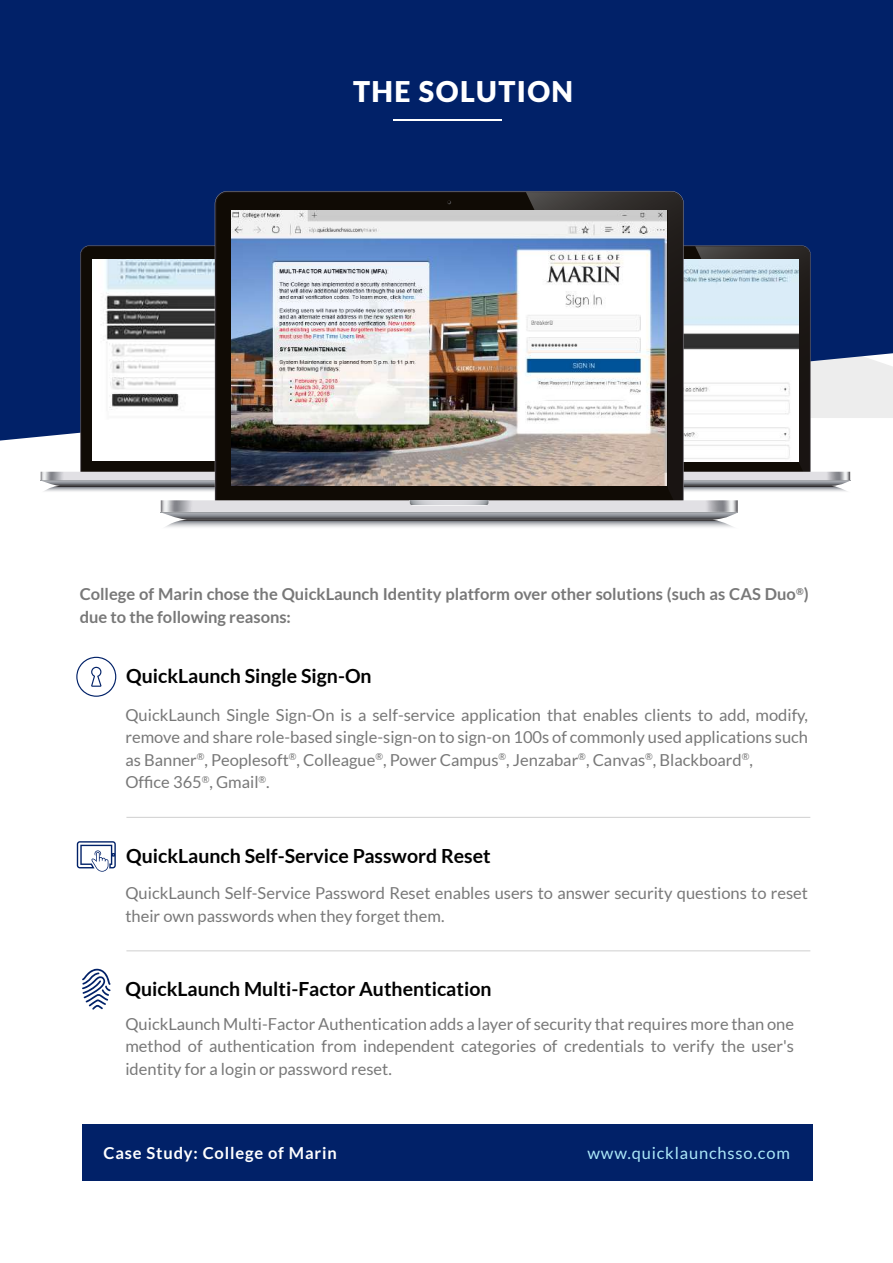
<style>
.page{position:relative;width:893px;height:1263px;background:#fff}
.page>*{position:absolute;margin:0;border:0;box-sizing:border-box;transform-origin:0 0}
.t1{font:900 28.5px "Lato";letter-spacing:.05em;color:#fff}
.t2{font:700 19.5px "Lato";color:#020202}
.t3{font:16.5px/22.5px "Lato";color:#787878}
.t4{font:700 16.5px/22.5px "Lato";color:#787878}
.t5{font:700 16.5px "Lato";letter-spacing:.05em;color:#fff}
.t6{font:16.5px "Lato";letter-spacing:.05em;color:#ace8f9}
</style>
<div class="page">
<div style="left:0;top:0;width:893px;height:441px;background:#012168"></div>
<svg style="left:41px;top:246px;width:810px;height:247px"></svg>
<img style="left:684px;top:260px;width:114px;height:201px">
<svg style="left:216px;top:193px;width:310px;height:307px;background:#17120c"></svg>
<svg style="left:526px;top:192px;width:157px;height:308px;background:#26221f"></svg>
<svg style="left:447px;top:201px;width:4px;height:3px"></svg>
<svg style="left:161px;top:500px;width:577px;height:27px;background:#b3b3b7"></svg>
<img style="left:231px;top:211px;width:436px;height:274px">
<hr style="left:393px;top:119px;width:108px;height:2px;background:#fff">
<div style="left:82px;top:1124px;width:731px;height:57px;background:#012168"></div>
<hr style="left:126px;top:817px;width:684px;height:1px;background:#cfcfcf">
<svg style="left:82px;top:969px;width:29px;height:41px"></svg>
<hr style="left:126px;top:950px;width:684px;height:1px;background:#cfcfcf">
<svg style="left:76px;top:657px;width:40px;height:40px"></svg>
<svg style="left:77px;top:841px;width:39px;height:31px"></svg>
<h1 class="t1" style="left:353px;top:75px;width:222px">THE SOLUTION</h1>
<p class="t4" style="left:80px;top:583px;width:731px">College of Marin chose the QuickLaunch Identity platform over other solutions (such as CAS Duo<sup>®</sup>) due to the following reasons:</p>
<p class="t2" style="left:126px;top:665px;width:247px">QuickLaunch Single Sign-On</p>
<p class="t3" style="left:125px;top:703px;width:684px">QuickLaunch Single Sign-On is a self-service application that enables clients to add, modify, remove and share role-based single-sign-on to sign-on 100s of commonly used applications such as Banner<sup>®</sup>, Peoplesoft<sup>®</sup>, Colleague<sup>®</sup>, Power Campus<sup>®</sup>, Jenzabar<sup>®</sup>, Canvas<sup>®</sup>, Blackboard<sup>®</sup>,<br>Office 365<sup>®</sup>, Gmail<sup>®</sup>.</p>
<p class="t2" style="left:126px;top:845px;width:366px">QuickLaunch Self-Service Password Reset</p>
<p class="t3" style="left:125px;top:882px;width:684px">QuickLaunch Self-Service Password Reset enables users to answer security questions to reset their own passwords when they forget them.</p>
<p class="t2" style="left:125px;top:977px;width:368px">QuickLaunch Multi-Factor Authentication</p>
<p class="t3" style="left:125px;top:1012px;width:670px;text-align:justify">QuickLaunch Multi-Factor Authentication adds a layer of security that requires more than one method of authentication from independent categories of credentials to verify the user's identity for a login or password reset.</p>
<p class="t5" style="left:104px;top:1144px;width:235px">Case Study: College of Marin</p>
<p class="t6" style="left:587px;top:1144px;width:204px">www.quicklaunchsso.com</p>
</div>
